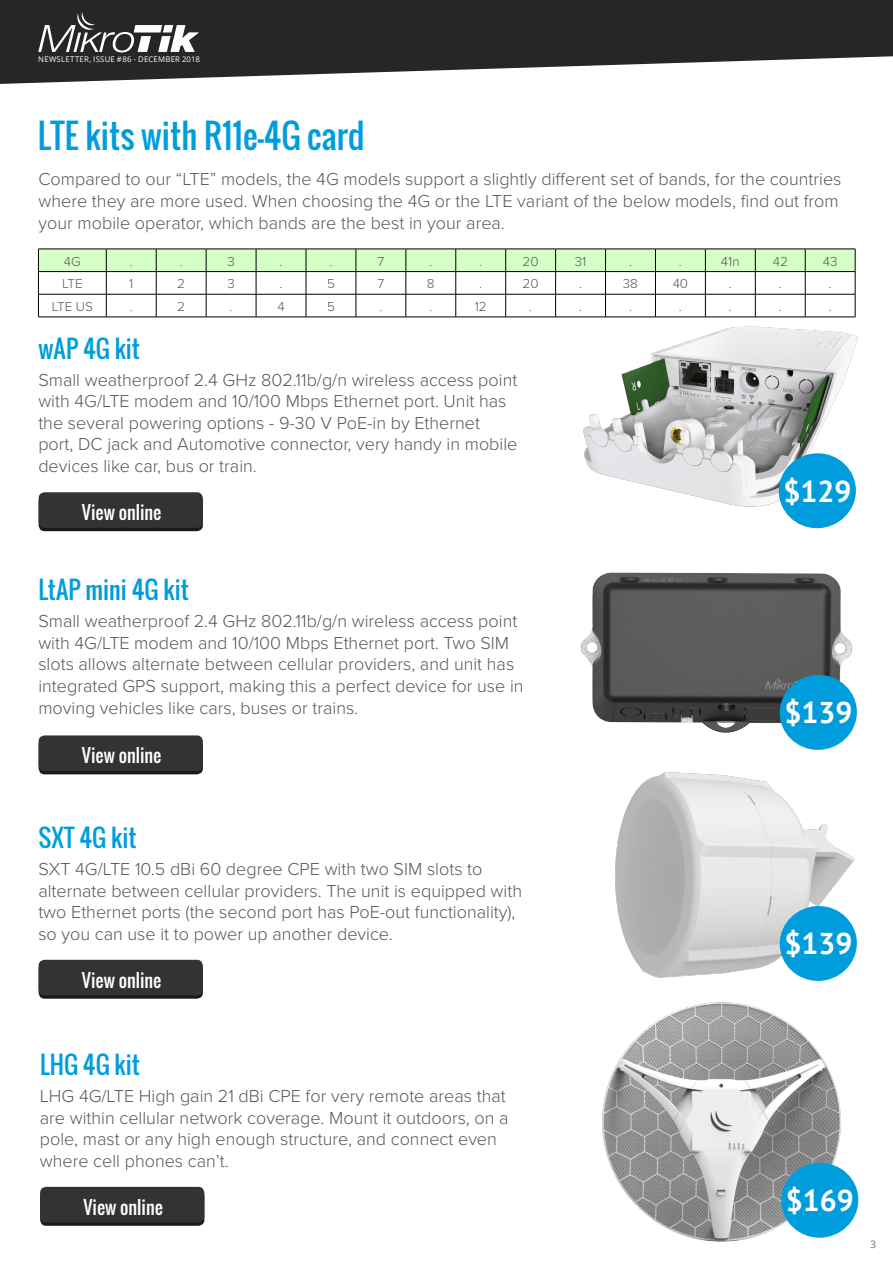
<style>
.page{position:relative;width:893px;height:1263px;background:#fff}
.page>*{position:absolute;margin:0;border:0;box-sizing:border-box;transform-origin:0 0}
.t1{font:33px "Oswald";color:#009ddc}
.t2{font:700 30px "PT Sans";color:#fff}
.t3{font:24px "Oswald";color:#009ddc}
.Teksts{font:300 18px/21.6px "Proxima Nova";color:#575757}
.t4{font:18px "Oswald";color:#fff}
.Teksts-2{font:300 13.5px "Proxima Nova";color:#575757}
.t5{font:10.5px "Open Sans";color:#757575}
.t6{font:7.8px "Open Sans";letter-spacing:.025em;color:#fff}
</style>
<div class="page">
<svg style="left:0;top:0;width:893px;height:84px;fill:#262626"></svg>
<svg style="left:38px;top:12px;width:161px;height:40px"></svg>
<svg style="left:38px;top:249px;width:818px;height:68px"></svg>
<hr style="left:38px;top:317px;width:68px;height:1px;background:#000">
<hr style="left:106px;top:317px;width:50px;height:1px;background:#000">
<hr style="left:156px;top:317px;width:50px;height:1px;background:#000">
<hr style="left:206px;top:317px;width:50px;height:1px;background:#000">
<hr style="left:256px;top:317px;width:50px;height:1px;background:#000">
<hr style="left:306px;top:317px;width:50px;height:1px;background:#000">
<hr style="left:356px;top:317px;width:50px;height:1px;background:#000">
<hr style="left:406px;top:317px;width:50px;height:1px;background:#000">
<hr style="left:456px;top:317px;width:50px;height:1px;background:#000">
<hr style="left:506px;top:317px;width:50px;height:1px;background:#000">
<hr style="left:556px;top:317px;width:49px;height:1px;background:#000">
<img style="left:571px;top:310px;width:287px;height:201px">
<div style="left:39px;top:495px;width:164px;height:36px;background:#1a1a1a;border-radius:6px"></div>
<div style="left:39px;top:492px;width:164px;height:36px;background:#333;border-radius:6px"></div>
<div style="left:779px;top:453px;width:77px;height:75px;background:#009ddc;border-radius:50%"></div>
<div style="left:40px;top:1190px;width:164px;height:36px;background:#1a1a1a;border-radius:6px"></div>
<div style="left:40px;top:1187px;width:164px;height:35px;background:#333;border-radius:6px"></div>
<img style="left:602px;top:1002px;width:257px;height:240px">
<div style="left:781px;top:1163px;width:77px;height:75px;background:#009ddc;border-radius:50%"></div>
<div style="left:39px;top:963px;width:164px;height:36px;background:#1a1a1a;border-radius:6px"></div>
<div style="left:39px;top:960px;width:164px;height:35px;background:#333;border-radius:6px"></div>
<img style="left:615px;top:772px;width:242px;height:209px">
<div style="left:780px;top:906px;width:77px;height:75px;background:#009ddc;border-radius:50%"></div>
<div style="left:39px;top:739px;width:164px;height:35px;background:#1a1a1a;border-radius:6px"></div>
<div style="left:39px;top:735px;width:164px;height:36px;background:#333;border-radius:6px"></div>
<img style="left:580px;top:572px;width:277px;height:178px">
<div style="left:780px;top:675px;width:77px;height:75px;background:#009ddc;border-radius:50%"></div>
<p class="t6" style="left:38px;top:54px;width:163px">NEWSLETTER, ISSUE #86 - DECEMBER 2018</p>
<p class="t1" style="left:38px;top:111px;width:328px">LTE kits with R11e-4G card</p>
<p class="Teksts" style="left:39px;top:168px;width:804px">Compared to our “LTE” models, the 4G models support a slightly different set of bands, for the countries where they are more used. When choosing the 4G or the LTE variant of the below models, find out from your mobile operator, which bands are the best in your area.</p>
<p class="Teksts-2" style="left:64px;top:251px;width:18px">4G</p>
<p class="Teksts-2" style="left:130px;top:251px;width:4px">.</p>
<p class="Teksts-2" style="left:180px;top:251px;width:4px">.</p>
<p class="Teksts-2" style="left:227px;top:251px;width:9px">3</p>
<p class="Teksts-2" style="left:280px;top:251px;width:4px">.</p>
<p class="Teksts-2" style="left:329px;top:251px;width:4px">.</p>
<p class="Teksts-2" style="left:377px;top:251px;width:8px">7</p>
<p class="Teksts-2" style="left:429px;top:251px;width:4px">.</p>
<p class="Teksts-2" style="left:479px;top:251px;width:4px">.</p>
<p class="Teksts-2" style="left:523px;top:251px;width:18px">20</p>
<p class="Teksts-2" style="left:575px;top:251px;width:13px">31</p>
<p class="Teksts-2" style="left:629px;top:251px;width:4px">.</p>
<p class="Teksts-2" style="left:679px;top:251px;width:4px">.</p>
<p class="Teksts-2" style="left:721px;top:251px;width:20px">41n</p>
<p class="Teksts-2" style="left:773px;top:251px;width:17px">42</p>
<p class="Teksts-2" style="left:823px;top:251px;width:16px">43</p>
<p class="Teksts-2" style="left:62px;top:274px;width:22px">LTE</p>
<p class="Teksts-2" style="left:129px;top:274px;width:6px">1</p>
<p class="Teksts-2" style="left:177px;top:274px;width:9px">2</p>
<p class="Teksts-2" style="left:227px;top:274px;width:9px">3</p>
<p class="Teksts-2" style="left:280px;top:274px;width:4px">.</p>
<p class="Teksts-2" style="left:327px;top:274px;width:9px">5</p>
<p class="Teksts-2" style="left:377px;top:274px;width:8px">7</p>
<p class="Teksts-2" style="left:427px;top:274px;width:9px">8</p>
<p class="Teksts-2" style="left:479px;top:274px;width:4px">.</p>
<p class="Teksts-2" style="left:523px;top:274px;width:18px">20</p>
<p class="Teksts-2" style="left:579px;top:274px;width:4px">.</p>
<p class="Teksts-2" style="left:623px;top:274px;width:17px">38</p>
<p class="Teksts-2" style="left:673px;top:274px;width:17px">40</p>
<p class="Teksts-2" style="left:729px;top:274px;width:4px">.</p>
<p class="Teksts-2" style="left:779px;top:274px;width:4px">.</p>
<p class="Teksts-2" style="left:829px;top:274px;width:4px">.</p>
<p class="Teksts-2" style="left:52px;top:296px;width:43px">LTE US</p>
<p class="Teksts-2" style="left:130px;top:296px;width:4px">.</p>
<p class="Teksts-2" style="left:177px;top:296px;width:9px">2</p>
<p class="Teksts-2" style="left:230px;top:296px;width:4px">.</p>
<p class="Teksts-2" style="left:277px;top:296px;width:9px">4</p>
<p class="Teksts-2" style="left:327px;top:296px;width:9px">5</p>
<p class="Teksts-2" style="left:379px;top:296px;width:4px">.</p>
<p class="Teksts-2" style="left:429px;top:296px;width:4px">.</p>
<p class="Teksts-2" style="left:475px;top:296px;width:14px">12</p>
<p class="Teksts-2" style="left:529px;top:296px;width:4px">.</p>
<p class="Teksts-2" style="left:579px;top:296px;width:4px">.</p>
<p class="Teksts-2" style="left:629px;top:296px;width:4px">.</p>
<p class="Teksts-2" style="left:679px;top:296px;width:4px">.</p>
<p class="Teksts-2" style="left:729px;top:296px;width:4px">.</p>
<p class="Teksts-2" style="left:779px;top:296px;width:4px">.</p>
<p class="Teksts-2" style="left:829px;top:296px;width:4px">.</p>
<p class="t3" style="left:39px;top:331px;width:103px">wAP 4G kit</p>
<p class="Teksts" style="left:38px;top:368px;width:481px">Small weatherproof 2.4 GHz 802.11b/g/n wireless access point with 4G/LTE modem and 10/100 Mbps Ethernet port. Unit has the several powering options - 9-30 V PoE-in by Ethernet port, DC jack and Automotive connector, very handy in mobile devices like car, bus or train.</p>
<p class="t4" style="left:82px;top:499px;width:81px">View online</p>
<p class="t2" style="left:783px;top:471px;width:70px">$129</p>
<p class="t3" style="left:38px;top:571px;width:152px">LtAP mini 4G kit</p>
<p class="Teksts" style="left:38px;top:609px;width:487px">Small weatherproof 2.4 GHz 802.11b/g/n wireless access point with 4G/LTE modem and 10/100 Mbps Ethernet port. Two SIM slots allows alternate between cellular providers, and unit has integrated GPS support, making this a perfect device for use in moving vehicles like cars, buses or trains.</p>
<p class="t4" style="left:82px;top:742px;width:81px">View online</p>
<p class="t3" style="left:39px;top:819px;width:99px">SXT 4G kit</p>
<p class="Teksts" style="left:38px;top:857px;width:485px">SXT 4G/LTE 10.5 dBi 60 degree CPE with two SIM slots to alternate between cellular providers. The unit is equipped with two Ethernet ports (the second port has PoE-out functionality), so you can use it to power up another device.</p>
<p class="t4" style="left:82px;top:966px;width:81px">View online</p>
<p class="t2" style="left:784px;top:693px;width:70px">$139</p>
<p class="t2" style="left:784px;top:924px;width:70px">$139</p>
<p class="t3" style="left:40px;top:1046px;width:101px">LHG 4G kit</p>
<p class="Teksts" style="left:40px;top:1084px;width:470px">LHG 4G/LTE High gain 21 dBi CPE for very remote areas that are within cellular network coverage. Mount it outdoors, on a pole, mast or any high enough structure, and connect even where cell phones can’t.</p>
<p class="t4" style="left:83px;top:1193px;width:81px">View online</p>
<p class="t2" style="left:786px;top:1181px;width:70px">$169</p>
<p class="t5" style="left:870px;top:1236px;width:8px">3</p>
</div>
